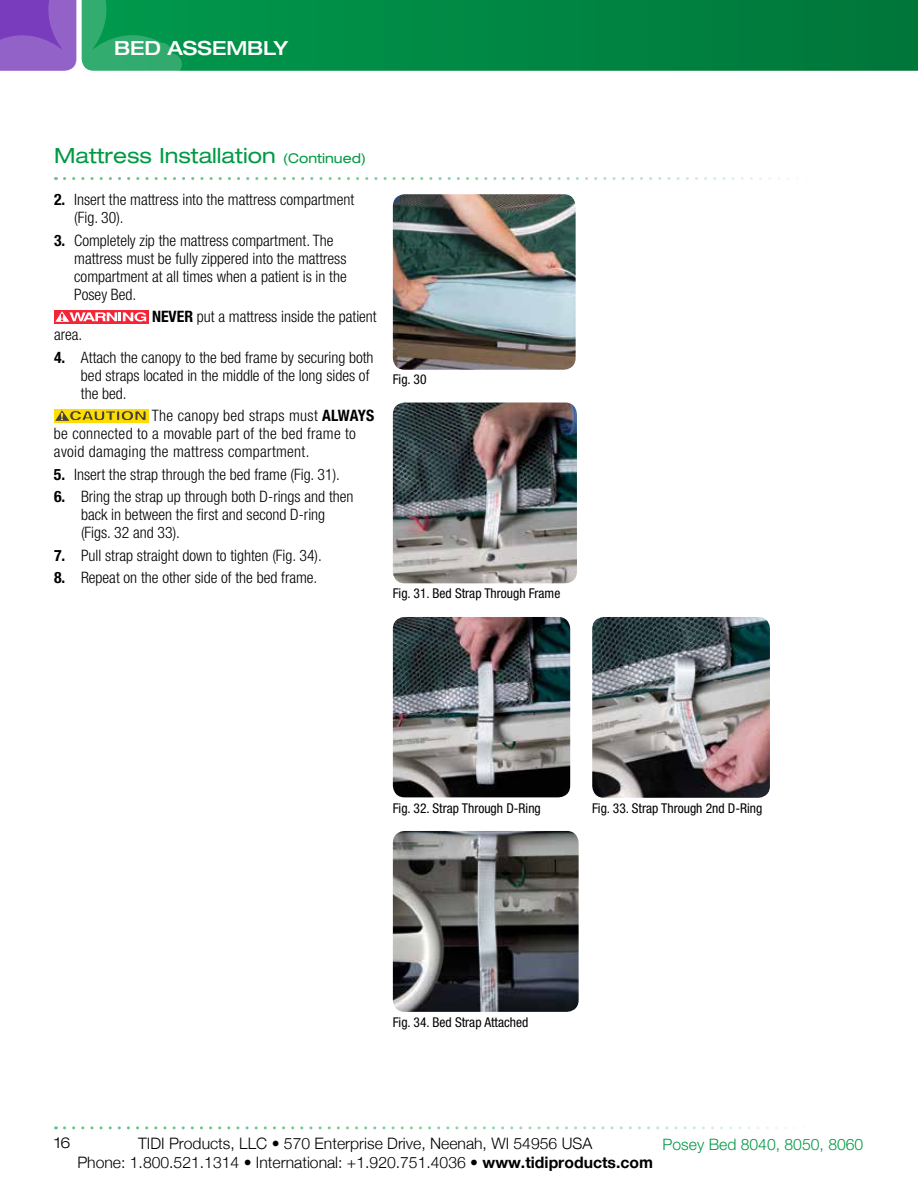
<style>
.page{position:relative;width:918px;height:1188px;background:#fff}
.page>*{position:absolute;margin:0;border:0;box-sizing:border-box;transform-origin:0 0}
.t1{font:expanded 21px "Helvetica Neue LT Std";color:#094}
.t2{font:500 expanded 19.5px "Helvetica Neue LT Std";letter-spacing:-.005em;color:#fff}
.t3{font:300 condensed 15.75px/18px "Helvetica Neue LT Std";color:#000}
.t4{font:300 15.75px/19.4px "Helvetica Neue";color:#000;text-align:center}
.t5{font:300 condensed 15.75px/18px "Helvetica Neue LT Std";letter-spacing:.02em;color:#000}
.t6{font:300 15.75px "Helvetica Neue LT Std";color:#094}
.t7{font:300 expanded 15px "Helvetica Neue LT Std";color:#000}
.t8{font:condensed 13.5px "Helvetica Neue LT Std";color:#000}
.s1{font-size:13.5px}
.s2{font-weight:700}
.s3{font-family:"Helvetica";font-weight:700}
</style>
<div class="page">
<svg style="left:64px;top:1126px;width:731px;height:3px"></svg>
<svg style="left:65px;top:177px;width:724px;height:3px"></svg>
<svg style="left:182px;top:0;width:736px;height:71px;background:#008542"></svg>
<svg style="left:0;top:0;width:182px;height:71px;background:#51858e"></svg>
<img style="left:393px;top:617px;width:177px;height:180px">
<img style="left:592px;top:617px;width:178px;height:181px">
<img style="left:393px;top:831px;width:186px;height:181px">
<img style="left:393px;top:194px;width:183px;height:176px">
<img style="left:393px;top:403px;width:184px;height:180px">
<svg style="left:54px;top:310px;width:94px;height:13px"></svg>
<svg style="left:55px;top:311px;width:91px;height:11px"></svg>
<div style="left:54px;top:409px;width:94px;height:14px;background:#fd0"></div>
<svg style="left:55px;top:410px;width:91px;height:11px"></svg>
<p class="t2" style="left:114px;top:36px;width:176px">BED ASSEMBLY</p>
<h1 class="t1" style="left:54px;top:143px;width:314px">Mattress Installation <span class="s1">(Continued)</span></h1>
<p class="t3" style="left:74px;top:190px;width:281px;text-indent:-20px"><span class="s2">2.</span> Insert the mattress into the mattress compartment (Fig. 30).</p>
<p class="t3" style="left:74px;top:231px;width:274px;text-indent:-20px"><span class="s2">3.</span> Completely zip the mattress compartment. The mattress must be fully zippered into the mattress compartment at all times when a patient is in the Posey Bed.</p>
<p class="t3" style="left:152px;top:307px;width:226px"><span class="s2">NEVER</span> put a mattress inside the patient</p>
<p class="t3" style="left:54px;top:325px;width:27px">area.</p>
<p class="t3" style="left:81px;top:348px;width:294px;text-indent:-27px"><span class="s2">4.</span> Attach the canopy to the bed frame by securing both bed straps located in the middle of the long sides of the bed.</p>
<p class="t5" style="left:54px;top:406px;width:322px;text-indent:98px">The canopy bed straps must <span class="s2">ALWAYS </span>be connected to a movable part of the bed frame to avoid damaging the mattress compartment.</p>
<p class="t3" style="left:54px;top:465px;width:285px"><span class="s2">5.</span> Insert the strap through the bed frame (Fig. 31).</p>
<p class="t3" style="left:81px;top:487px;width:274px;text-indent:-27px"><span class="s2">6.</span> Bring the strap up through both D-rings and then back in between the first and second D-ring (Figs. 32 and 33).</p>
<p class="t3" style="left:54px;top:546px;width:267px"><span class="s2">7.</span> Pull strap straight down to tighten (Fig. 34).</p>
<p class="t3" style="left:54px;top:568px;width:262px"><span class="s2">8.</span> Repeat on the other side of the bed frame.</p>
<p class="t8" style="left:393px;top:372px;width:35px">Fig. 30</p>
<p class="t8" style="left:393px;top:586px;width:169px">Fig. 31. Bed Strap Through Frame</p>
<p class="t8" style="left:393px;top:800px;width:150px">Fig. 32. Strap Through D-Ring</p>
<p class="t8" style="left:592px;top:800px;width:172px">Fig. 33. Strap Through 2nd D-Ring</p>
<p class="t8" style="left:393px;top:1014px;width:137px">Fig. 34. Bed Strap Attached</p>
<p class="t4" style="left:77px;top:1132px;width:577px">TIDI Products, LLC • 570 Enterprise Drive, Neenah, WI 54956 USA<br>Phone: 1.800.521.1314 • International: +1.920.751.4036 • <span class="s2">www.tidiproducts.co</span><span class="s3">m</span></p>
<p class="t7" style="left:54px;top:1134px;width:18px">16</p>
<p class="t6" style="left:663px;top:1135px;width:202px">Posey Bed 8040, 8050, 8060</p>
</div>
